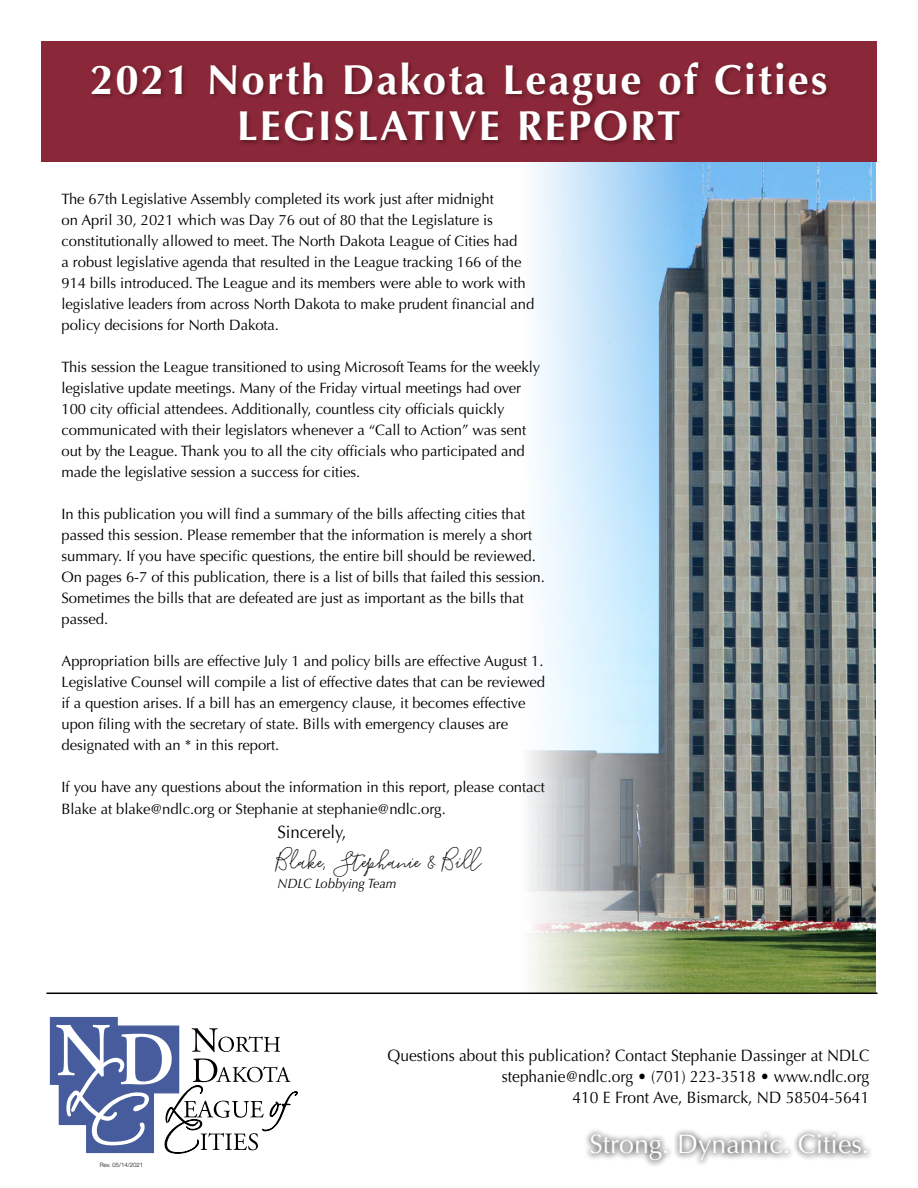
<style>
.page{position:relative;width:918px;height:1188px;background:#fff}
.page>*{position:absolute;margin:0;border:0;box-sizing:border-box;transform-origin:0 0}
.t1{font:700 42px/46.5px "Optima";letter-spacing:.05em;color:#fff;text-align:center}
.t2{font:38.85px "Blooming Elegant Monoline";letter-spacing:-.005em;color:#000}
.t3{font:26.85px "Optima";color:#fff}
.t4{font:17.85px "Optima";letter-spacing:-.005em;color:#000;scale:.95 1}
.t5{font:16.5px/21px "Optima";color:#000;text-align:right;scale:.94 1}
.t6{font:15px/21px "Optima";letter-spacing:-.005em;color:#000}
.t7{font:italic 13.5px "Optima";letter-spacing:-.005em;color:#000;scale:.95 1}
.t8{font:300 6px "Helvetica Neue";color:#000}
</style>
<div class="page">
<img style="left:405px;top:162px;width:471px;height:831px">
<div style="left:41px;top:41px;width:836px;height:121px;background:#8a2738"></div>
<div style="left:90px;top:61px;width:742px;height:85px;background:#000;opacity:.3"></div>
<svg style="left:50px;top:1017px;width:248px;height:137px"></svg>
<div style="left:584px;top:1127px;width:290px;height:40px;background:#000;opacity:.75"></div>
<hr style="left:46px;top:993px;width:831px;height:1px;background:#000">
<h1 class="t1" style="left:90px;top:57px;width:739px">2021 North Dakota League of Cities<br>LEGISLATIVE REPORT</h1>
<p class="t6" style="left:62px;top:188px;width:474px">The 67th Legislative Assembly completed its work just after midnight<br>on April 30, 2021 which was Day 76 out of 80 that the Legislature is constitutionally allowed to meet. The North Dakota League of Cities had<br>a robust legislative agenda that resulted in the League tracking 166 of the 914 bills introduced. The League and its members were able to work with legislative leaders from across North Dakota to make prudent financial and policy decisions for North Dakota.</p>
<p class="t6" style="left:62px;top:356px;width:480px">This session the League transitioned to using Microsoft Teams for the weekly legislative update meetings. Many of the Friday virtual meetings had over 100 city official attendees. Additionally, countless city officials quickly communicated with their legislators whenever a “Call to Action” was sent out by the League. Thank you to all the city officials who participated and made the legislative session a success for cities.</p>
<p class="t6" style="left:62px;top:503px;width:485px">In this publication you will find a summary of the bills affecting cities that passed this session. Please remember that the information is merely a short summary. If you have specific questions, the entire bill should be reviewed.<br>On pages 6-7 of this publication, there is a list of bills that failed this session.<br>Sometimes the bills that are defeated are just as important as the bills that passed.</p>
<p class="t6" style="left:62px;top:650px;width:485px">Appropriation bills are effective July 1 and policy bills are effective August 1.<br>Legislative Counsel will compile a list of effective dates that can be reviewed if a question arises. If a bill has an emergency clause, it becomes effective upon filing with the secretary of state. Bills with emergency clauses are designated with an * in this report.</p>
<p class="t6" style="left:62px;top:776px;width:485px;line-height:22.5px">If you have any questions about the information in this report, please contact<br>Blake at blake@ndlc.org or Stephanie at stephanie@ndlc.org.</p>
<p class="t4" style="left:278px;top:822px;width:74px">Sincerely,</p>
<h2 class="t2" style="left:278px;top:842px;width:206px">Blake, Stephanie &amp; Bill</h2>
<p class="t7" style="left:278px;top:875px;width:127px">NDLC Lobbying Team</p>
<p class="t8" style="left:100px;top:1160px;width:45px">Rev. 05/14/2021</p>
<p class="t5" style="left:388px;top:1045px;width:514px">Questions about this publication? Contact Stephanie Dassinger at NDLC stephanie@ndlc.org • (701) 223-3518 • www.ndlc.org<br>410 E Front Ave, Bismarck, ND 58504-5641</p>
<h3 class="t3" style="left:589px;top:1129px;width:281px">Strong. Dynamic. Cities.</h3>
</div>
